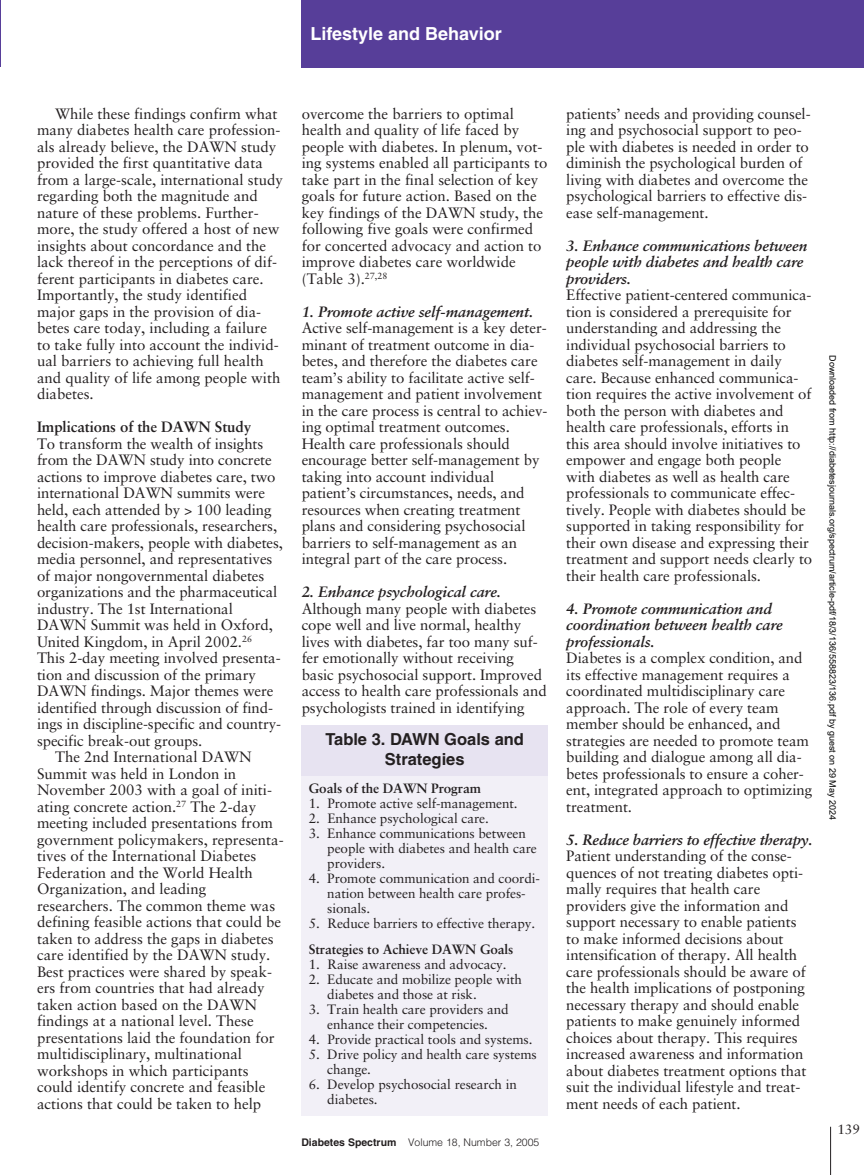
<style>
.page{position:relative;width:864px;height:1175px;background:#fff}
.page>*{position:absolute;margin:0;border:0;box-sizing:border-box;transform-origin:0 0}
.t1{font:700 18px "Helvetica";color:#fff}
.t2{font:700 16.5px/19.5px "Helvetica";color:#231f20;text-align:center}
.t3{font:15px/16.5px "Sabon";letter-spacing:-.005em;color:#231f20}
.t4{font:italic 700 15px/16.5px "Sabon";letter-spacing:-.005em;color:#231f20}
.t5{font:700 15px "Sabon";letter-spacing:-.005em;color:#231f20}
.t6{font:13.5px/15px "Sabon";letter-spacing:-.005em;color:#231f20}
.t7{font:700 13.5px "Sabon";letter-spacing:-.005em;color:#231f20}
.t8{font:300 10.5px "Helvetica";color:#231f20}
.t9{font:9px "Arial";color:#000}
.s1{font-weight:700}
</style>
<div class="page">
<hr style="left:830px;top:1126px;width:1px;height:48px;background:#231f20">
<div style="left:301px;top:0;width:563px;height:68px;background:#573e99"></div>
<hr style="left:0;top:0;width:1px;height:67px;background:#573e99">
<div style="left:301px;top:775px;width:247px;height:340px;background:#f2f0f7"></div>
<div style="left:301px;top:725px;width:247px;height:51px;background:#e7e3f1"></div>
<p class="t1" style="left:310px;top:27px;width:193px">Lifestyle and Behavior</p>
<p class="t3" style="left:37px;top:106px;width:247px;text-indent:18px">While these findings confirm what many diabetes health care profession&shy;als already believe, the DAWN study provided the first quantitative data from a large-scale, international study regarding both the magnitude and nature of these problems. Further&shy;more, the study offered a host of new insights about concordance and the lack thereof in the perceptions of dif&shy;ferent participants in diabetes care.<br>Importantly, the study identified major gaps in the provision of dia&shy;betes care today, including a failure to take fully into account the individ&shy;ual barriers to achieving full health and quality of life among people with diabetes.</p>
<p class="t5" style="left:37px;top:421px;width:216px">Implications of the DAWN Study</p>
<p class="t3" style="left:37px;top:436px;width:228px">To transform the wealth of insights</p>
<p class="t3" style="left:37px;top:453px;width:236px">from the DAWN study into concrete</p>
<p class="t3" style="left:37px;top:469px;width:240px">actions to improve diabetes care, two</p>
<p class="t3" style="left:37px;top:486px;width:230px">international DAWN summits were</p>
<p class="t3" style="left:37px;top:502px;width:236px">held, each attended by &gt; 100 leading</p>
<p class="t3" style="left:37px;top:519px;width:242px">health care professionals, researchers,</p>
<p class="t3" style="left:37px;top:535px;width:248px">decision-makers, people with diabetes,</p>
<p class="t3" style="left:37px;top:552px;width:237px">media personnel, and representatives</p>
<p class="t3" style="left:37px;top:568px;width:229px">of major nongovernmental diabetes</p>
<p class="t3" style="left:37px;top:585px;width:242px">organizations and the pharmaceutical</p>
<p class="t3" style="left:37px;top:601px;width:197px">industry. The 1st International</p>
<p class="t3" style="left:37px;top:618px;width:237px">DAWN Summit was held in Oxford,</p>
<p class="t3" style="left:37px;top:634px;width:216px">United Kingdom, in April 2002.<sup>26</sup></p>
<p class="t3" style="left:37px;top:651px;width:245px">This 2-day meeting involved presenta-</p>
<p class="t3" style="left:37px;top:667px;width:220px">tion and discussion of the primary</p>
<p class="t3" style="left:37px;top:684px;width:238px">DAWN findings. Major themes were</p>
<p class="t3" style="left:37px;top:700px;width:238px">identified through discussion of find-</p>
<p class="t3" style="left:37px;top:717px;width:246px">ings in discipline-specific and country-</p>
<p class="t3" style="left:37px;top:733px;width:167px">specific break-out groups.</p>
<p class="t3" style="left:55px;top:750px;width:198px">The 2nd International DAWN</p>
<p class="t3" style="left:37px;top:766px;width:201px">Summit was held in London in</p>
<p class="t3" style="left:37px;top:783px;width:236px">November 2003 with a goal of initi-</p>
<p class="t3" style="left:37px;top:799px;width:221px">ating concrete action.<sup>27</sup> The 2-day</p>
<p class="t3" style="left:37px;top:816px;width:237px">meeting included presentations from</p>
<p class="t3" style="left:37px;top:832px;width:248px">government policymakers, representa-</p>
<p class="t3" style="left:37px;top:849px;width:221px">tives of the International Diabetes</p>
<p class="t3" style="left:37px;top:865px;width:217px">Federation and the World Health</p>
<p class="t3" style="left:37px;top:882px;width:171px">Organization, and leading</p>
<p class="t3" style="left:37px;top:898px;width:240px">researchers. The common theme was</p>
<p class="t3" style="left:37px;top:915px;width:246px">defining feasible actions that could be</p>
<p class="t3" style="left:37px;top:931px;width:238px">taken to address the gaps in diabetes</p>
<p class="t3" style="left:37px;top:948px;width:235px">care identified by the DAWN study.</p>
<p class="t3" style="left:37px;top:964px;width:236px">Best practices were shared by speak-</p>
<p class="t3" style="left:37px;top:981px;width:229px">ers from countries that had already</p>
<p class="t3" style="left:37px;top:997px;width:221px">taken action based on the DAWN</p>
<p class="t3" style="left:37px;top:1014px;width:218px">findings at a national level. These</p>
<p class="t3" style="left:37px;top:1030px;width:239px">presentations laid the foundation for</p>
<p class="t3" style="left:37px;top:1047px;width:206px">multidisciplinary, multinational</p>
<p class="t3" style="left:37px;top:1063px;width:213px">workshops in which participants</p>
<p class="t3" style="left:37px;top:1080px;width:230px">could identify concrete and feasible</p>
<p class="t3" style="left:37px;top:1096px;width:226px">actions that could be taken to help</p>
<p class="t3" style="left:302px;top:106px;width:247px">overcome the barriers to optimal health and quality of life faced by people with diabetes. In plenum, vot&shy;ing systems enabled all participants to take part in the final selection of key goals for future action. Based on the key findings of the DAWN study, the following five goals were confirmed for concerted advocacy and action to improve diabetes care worldwide (Table 3).<sup>27,28</sup></p>
<p class="t4" style="left:302px;top:304px;width:233px">1. Promote active self-management.</p>
<p class="t3" style="left:302px;top:321px;width:247px">Active self-management is a key deter&shy;minant of treatment outcome in dia&shy;betes, and therefore the diabetes care team’s ability to facilitate active self&shy;management and patient involvement in the care process is central to achiev&shy;ing optimal treatment outcomes.<br>Health care professionals should encourage better self-management by taking into account individual patient’s circumstances, needs, and resources when creating treatment plans and considering psychosocial barriers to self-management as an integral part of the care process.</p>
<p class="t4" style="left:302px;top:585px;width:201px">2. Enhance psychological care.</p>
<p class="t3" style="left:302px;top:601px;width:247px">Although many people with diabetes cope well and live normal, healthy lives with diabetes, far too many suf&shy;fer emotionally without receiving basic psychosocial support. Improved access to health care professionals and psychologists trained in identifying</p>
<p class="t2" style="left:326px;top:731px;width:200px">Table 3. DAWN Goals and<br>Strategies</p>
<p class="t7" style="left:309px;top:782px;width:174px">Goals of the DAWN Program</p>
<p class="t6" style="left:309px;top:797px;width:210px">1. Promote active self-management.</p>
<p class="t6" style="left:309px;top:812px;width:181px">2. Enhance psychological care.</p>
<p class="t6" style="left:327px;top:827px;width:211px;text-indent:-18px">3. Enhance communications between people with diabetes and health care providers.</p>
<p class="t6" style="left:327px;top:872px;width:214px;text-indent:-18px">4. Promote communication and coordi&shy;nation between health care profes&shy;sionals.</p>
<p class="t6" style="left:309px;top:917px;width:228px">5. Reduce barriers to effective therapy.</p>
<p class="t7" style="left:309px;top:943px;width:206px">Strategies to Achieve DAWN Goals</p>
<p class="t6" style="left:309px;top:957px;width:199px">1. Raise awareness and advocacy.</p>
<p class="t6" style="left:327px;top:972px;width:196px;text-indent:-18px">2. Educate and mobilize people with diabetes and those at risk.</p>
<p class="t6" style="left:309px;top:1002px;width:201px;text-align:center">3. Train health care providers and enhance their competencies.</p>
<p class="t6" style="left:309px;top:1032px;width:225px">4. Provide practical tools and systems.</p>
<p class="t6" style="left:327px;top:1047px;width:211px;text-indent:-18px">5. Drive policy and health care systems change.</p>
<p class="t6" style="left:327px;top:1077px;width:191px;text-indent:-18px">6. Develop psychosocial research in diabetes.</p>
<p class="t8" style="left:301px;top:1138px;width:240px"><span class="s1">Diabetes Spectrum</span> Volume 18, Number 3, 2005</p>
<p class="t3" style="left:566px;top:106px;width:246px">patients’ needs and providing counsel&shy;ing and psychosocial support to peo&shy;ple with diabetes is needed in order to diminish the psychological burden of living with diabetes and overcome the psychological barriers to effective dis&shy;ease self-management.</p>
<p class="t4" style="left:566px;top:238px;width:243px">3. Enhance communications between people with diabetes and health care providers.</p>
<p class="t3" style="left:566px;top:288px;width:248px">Effective patient-centered communica&shy;tion is considered a prerequisite for understanding and addressing the individual psychosocial barriers to diabetes self-management in daily care. Because enhanced communica&shy;tion requires the active involvement of both the person with diabetes and health care professionals, efforts in this area should involve initiatives to empower and engage both people with diabetes as well as health care professionals to communicate effec&shy;tively. People with diabetes should be supported in taking responsibility for their own disease and expressing their treatment and support needs clearly to their health care professionals.</p>
<p class="t4" style="left:566px;top:601px;width:218px">4. Promote communication and coordination between health care professionals.</p>
<p class="t3" style="left:566px;top:651px;width:248px">Diabetes is a complex condition, and its effective management requires a coordinated multidisciplinary care approach. The role of every team member should be enhanced, and strategies are needed to promote team building and dialogue among all dia&shy;betes professionals to ensure a coher&shy;ent, integrated approach to optimizing treatment.</p>
<p class="t4" style="left:566px;top:832px;width:248px">5. Reduce barriers to effective therapy.</p>
<p class="t3" style="left:566px;top:849px;width:242px">Patient understanding of the conse&shy;quences of not treating diabetes opti&shy;mally requires that health care providers give the information and support necessary to enable patients to make informed decisions about intensification of therapy. All health care professionals should be aware of the health implications of postponing necessary therapy and should enable patients to make genuinely informed choices about therapy. This requires increased awareness and information about diabetes treatment options that suit the individual lifestyle and treat&shy;ment needs of each patient.</p>
<p class="t9" style="left:836px;top:355px;width:465px;rotate:90deg">Downloaded from http://diabetesjournals.org/spectrum/article-pdf/18/3/136/558823/136.pdf by guest on 29 May 2024</p>
<p class="t6" style="left:837px;top:1123px;width:24px">139</p>
</div>
